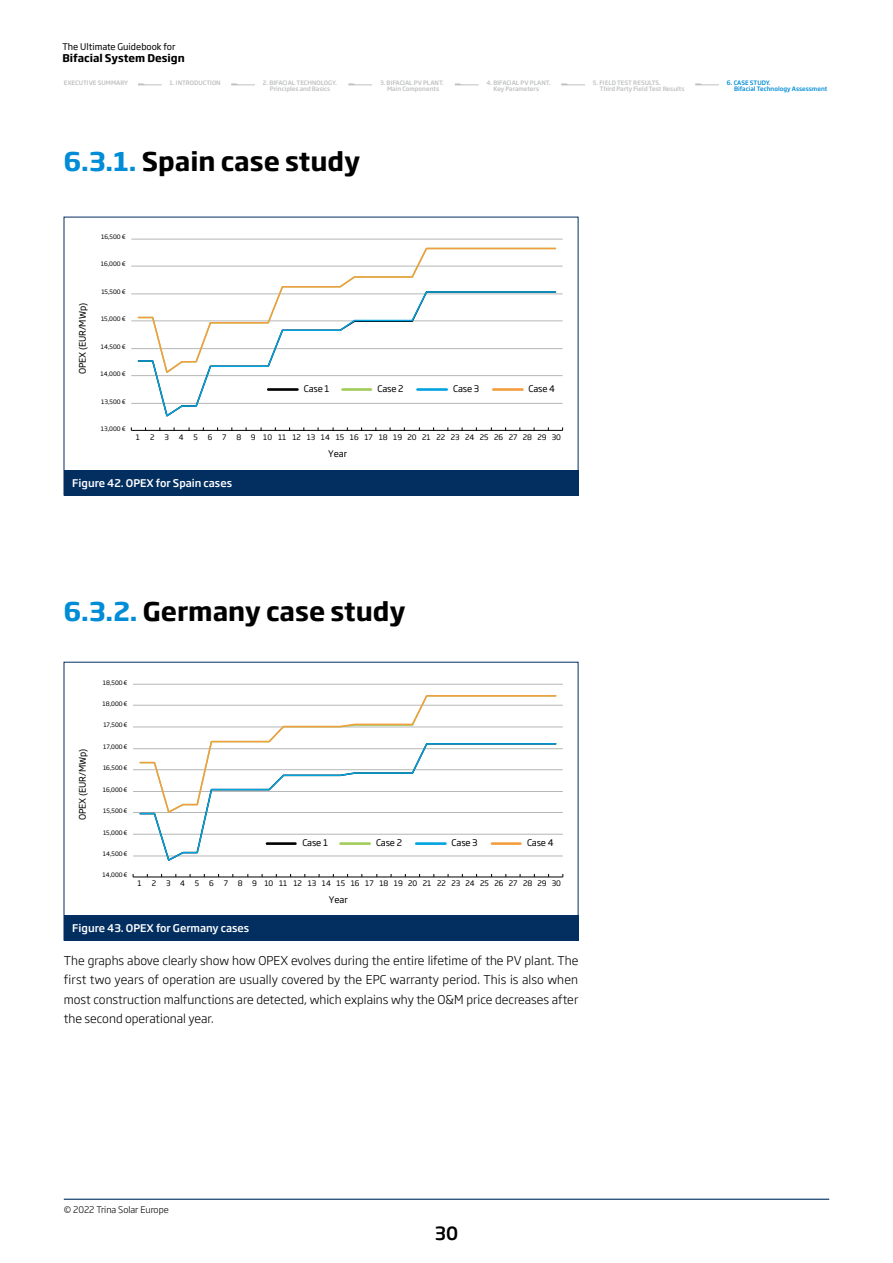
<style>
.page{position:relative;width:893px;height:1263px;background:#fff}
.page>*{position:absolute;margin:0;border:0;box-sizing:border-box;transform-origin:0 0}
.t1{font:700 25.5px "Soho Gothic Pro";color:#000}
.t2{font:500 18px "Soho Gothic Pro";color:#000}
.t3{font:300 12px/19.5px "Soho Gothic Pro";color:#000;text-align:justify}
.t4{font:500 10.5px "Soho Gothic Pro";color:#fff}
.t5{font:700 10.5px "Soho Gothic Pro";color:#000}
.t6{font:9px "Soho Gothic Pro";letter-spacing:-.01em;color:#000}
.t7{font:300 9px "Soho Gothic Pro";color:#000}
.t8{font:7.5px "Soho Gothic Pro";letter-spacing:-.01em;color:#000}
.t9{font:500 6px/6.6px "Soho Gothic Pro";color:#bfc0c0;text-align:center}
.t10{font:6px "Soho Gothic Pro";letter-spacing:-.01em;color:#000}
.t11{font:500 6px/6.6px "Soho Gothic Pro";color:#008cd6}
.s1{color:#008cd6}
</style>
<div class="page">
<hr style="left:64px;top:1199px;width:765px;height:1px;background:#022e60">
<svg style="left:138px;top:83px;width:24px;height:3px"></svg>
<svg style="left:231px;top:83px;width:24px;height:3px"></svg>
<svg style="left:348px;top:83px;width:24px;height:3px"></svg>
<svg style="left:455px;top:83px;width:24px;height:3px"></svg>
<svg style="left:561px;top:83px;width:24px;height:3px"></svg>
<svg style="left:695px;top:83px;width:24px;height:3px"></svg>
<div style="left:64px;top:470px;width:514px;height:25px;background:#022e60"></div>
<div style="left:64px;top:915px;width:514px;height:25px;background:#022e60"></div>
<hr style="left:131px;top:239px;width:432px;height:1px;background:#b5b6b6">
<hr style="left:131px;top:266px;width:432px;height:1px;background:#b5b6b6">
<hr style="left:131px;top:294px;width:432px;height:1px;background:#b5b6b6">
<hr style="left:131px;top:321px;width:432px;height:1px;background:#b5b6b6">
<hr style="left:131px;top:348px;width:432px;height:1px;background:#b5b6b6">
<hr style="left:131px;top:375px;width:432px;height:1px;background:#b5b6b6">
<hr style="left:131px;top:403px;width:432px;height:1px;background:#b5b6b6">
<hr style="left:131px;top:430px;width:432px;height:1px;background:#000">
<svg style="left:155px;top:375px;width:369px;height:42px"></svg>
<svg style="left:137px;top:247px;width:420px;height:128px"></svg>
<hr style="left:268px;top:388px;width:29px;height:3px;background:#000">
<hr style="left:342px;top:388px;width:29px;height:3px;background:#a1cc58">
<hr style="left:417px;top:388px;width:30px;height:3px;background:#00a3df">
<hr style="left:493px;top:388px;width:29px;height:3px;background:#f49d40">
<hr style="left:133px;top:684px;width:430px;height:1px;background:#b5b6b6">
<hr style="left:133px;top:705px;width:430px;height:1px;background:#b5b6b6">
<hr style="left:133px;top:727px;width:430px;height:1px;background:#b5b6b6">
<hr style="left:133px;top:748px;width:430px;height:1px;background:#b5b6b6">
<hr style="left:133px;top:769px;width:430px;height:1px;background:#b5b6b6">
<hr style="left:133px;top:791px;width:430px;height:1px;background:#b5b6b6">
<hr style="left:133px;top:812px;width:430px;height:1px;background:#b5b6b6">
<hr style="left:133px;top:834px;width:430px;height:1px;background:#b5b6b6">
<hr style="left:133px;top:856px;width:430px;height:1px;background:#b5b6b6">
<hr style="left:133px;top:876px;width:430px;height:1px;background:#000">
<svg style="left:139px;top:814px;width:418px;height:47px"></svg>
<svg style="left:139px;top:695px;width:418px;height:119px"></svg>
<hr style="left:267px;top:842px;width:28px;height:3px;background:#000">
<hr style="left:340px;top:842px;width:30px;height:3px;background:#a1cc58">
<hr style="left:416px;top:842px;width:29px;height:3px;background:#00a3df">
<hr style="left:492px;top:842px;width:28px;height:3px;background:#f49d40">
<div style="left:64px;top:662px;width:514px;height:278px;border:1px solid #022e60"></div>
<div style="left:64px;top:217px;width:514px;height:278px;border:1px solid #022e60"></div>
<p class="t6" style="left:62px;top:40px;width:115px">The Ultimate Guidebook for</p>
<p class="t5" style="left:62px;top:50px;width:124px">Bifacial System Design</p>
<p class="t9" style="left:64px;top:79px;width:66px">EXECUTIVE SUMMARY</p>
<p class="t9" style="left:170px;top:79px;width:53px">1. INTRODUCTION</p>
<p class="t9" style="left:263px;top:79px;width:76px">2. BIFACIAL TECHNOLOGY.<br>Principles and Basics</p>
<p class="t9" style="left:380px;top:79px;width:65px">3. BIFACIAL PV PLANT.<br>Main Components</p>
<p class="t9" style="left:493px;top:79px;width:59px;text-align:left;text-indent:-7px">4. BIFACIAL PV PLANT.<br>Key Parameters</p>
<p class="t9" style="left:600px;top:79px;width:86px;text-align:left;text-indent:-7px">5. FIELD TEST RESULTS.<br>Third Party Field Test Results</p>
<p class="t11" style="left:734px;top:79px;width:95px;text-indent:-7px">6. CASE STUDY.<br>Bifacial Technology Assessment</p>
<h1 class="t1" style="left:64px;top:141px;width:298px"><span class="s1">6.3.1.</span> Spain case study</h1>
<p class="t10" style="left:101px;top:233px;width:26px">16,500 €</p>
<p class="t10" style="left:101px;top:260px;width:26px">16,000 €</p>
<p class="t6" style="left:76px;top:374px;width:73px;rotate:-90deg">OPEX (EUR/MWp)</p>
<p class="t10" style="left:101px;top:287px;width:26px">15,500 €</p>
<p class="t10" style="left:101px;top:314px;width:26px">15,000 €</p>
<p class="t10" style="left:101px;top:342px;width:26px">14,500 €</p>
<p class="t10" style="left:101px;top:369px;width:27px">14,000 €</p>
<p class="t10" style="left:101px;top:397px;width:26px">13,500 €</p>
<p class="t10" style="left:101px;top:424px;width:26px">13,000 €</p>
<p class="t6" style="left:304px;top:381px;width:27px">Case 1</p>
<p class="t6" style="left:378px;top:381px;width:27px">Case 2</p>
<p class="t6" style="left:453px;top:381px;width:28px">Case 3</p>
<p class="t6" style="left:529px;top:381px;width:28px">Case 4</p>
<p class="t8" style="left:136px;top:431px;width:6px">1</p>
<p class="t8" style="left:150px;top:431px;width:6px">2</p>
<p class="t8" style="left:164px;top:431px;width:6px">3</p>
<p class="t8" style="left:179px;top:431px;width:6px">4</p>
<p class="t8" style="left:193px;top:431px;width:6px">5</p>
<p class="t8" style="left:208px;top:431px;width:6px">6</p>
<p class="t8" style="left:222px;top:431px;width:6px">7</p>
<p class="t8" style="left:236px;top:431px;width:6px">8</p>
<p class="t8" style="left:251px;top:431px;width:311px">9 10 11 12 13 14 15 16 17 18 19 20 21 22 23 24 25 26 27 28 29 30</p>
<p class="t6" style="left:328px;top:446px;width:20px">Year</p>
<p class="t4" style="left:72px;top:474px;width:161px">Figure 42. OPEX for Spain cases</p>
<h1 class="t1" style="left:64px;top:591px;width:344px"><span class="s1">6.3.2.</span> Germany case study</h1>
<p class="t10" style="left:103px;top:678px;width:26px">18,500 €</p>
<p class="t10" style="left:103px;top:699px;width:27px">18,000 €</p>
<p class="t6" style="left:76px;top:820px;width:73px;rotate:-90deg">OPEX (EUR/MWp)</p>
<p class="t10" style="left:103px;top:720px;width:26px">17,500 €</p>
<p class="t10" style="left:103px;top:742px;width:26px">17,000 €</p>
<p class="t10" style="left:103px;top:763px;width:26px">16,500 €</p>
<p class="t10" style="left:103px;top:785px;width:26px">16,000 €</p>
<p class="t10" style="left:103px;top:806px;width:26px">15,500 €</p>
<p class="t10" style="left:103px;top:828px;width:26px">15,000 €</p>
<p class="t10" style="left:103px;top:849px;width:26px">14,500 €</p>
<p class="t10" style="left:103px;top:870px;width:27px">14,000 €</p>
<p class="t6" style="left:302px;top:835px;width:27px">Case 1</p>
<p class="t6" style="left:376px;top:835px;width:27px">Case 2</p>
<p class="t6" style="left:452px;top:835px;width:28px">Case 3</p>
<p class="t6" style="left:527px;top:835px;width:28px">Case 4</p>
<p class="t8" style="left:138px;top:878px;width:6px">1</p>
<p class="t8" style="left:152px;top:878px;width:6px">2</p>
<p class="t8" style="left:166px;top:878px;width:6px">3</p>
<p class="t8" style="left:180px;top:878px;width:6px">4</p>
<p class="t8" style="left:195px;top:878px;width:6px">5</p>
<p class="t8" style="left:209px;top:878px;width:6px">6</p>
<p class="t8" style="left:224px;top:878px;width:6px">7</p>
<p class="t8" style="left:238px;top:878px;width:6px">8</p>
<p class="t8" style="left:252px;top:878px;width:310px">9 10 11 12 13 14 15 16 17 18 19 20 21 22 23 24 25 26 27 28 29 30</p>
<p class="t6" style="left:329px;top:893px;width:20px">Year</p>
<p class="t4" style="left:72px;top:919px;width:179px">Figure 43. OPEX for Germany cases</p>
<p class="t3" style="left:64px;top:950px;width:516px">The graphs above clearly show how OPEX evolves during the entire lifetime of the PV plant. The first two years of operation are usually covered by the EPC warranty period. This is also when most construction malfunctions are detected, which explains why the O&amp;M price decreases after the second operational year.</p>
<p class="t7" style="left:64px;top:1203px;width:107px">© 2022 Trina Solar Europe</p>
<h2 class="t2" style="left:435px;top:1219px;width:25px">30</h2>
</div>
